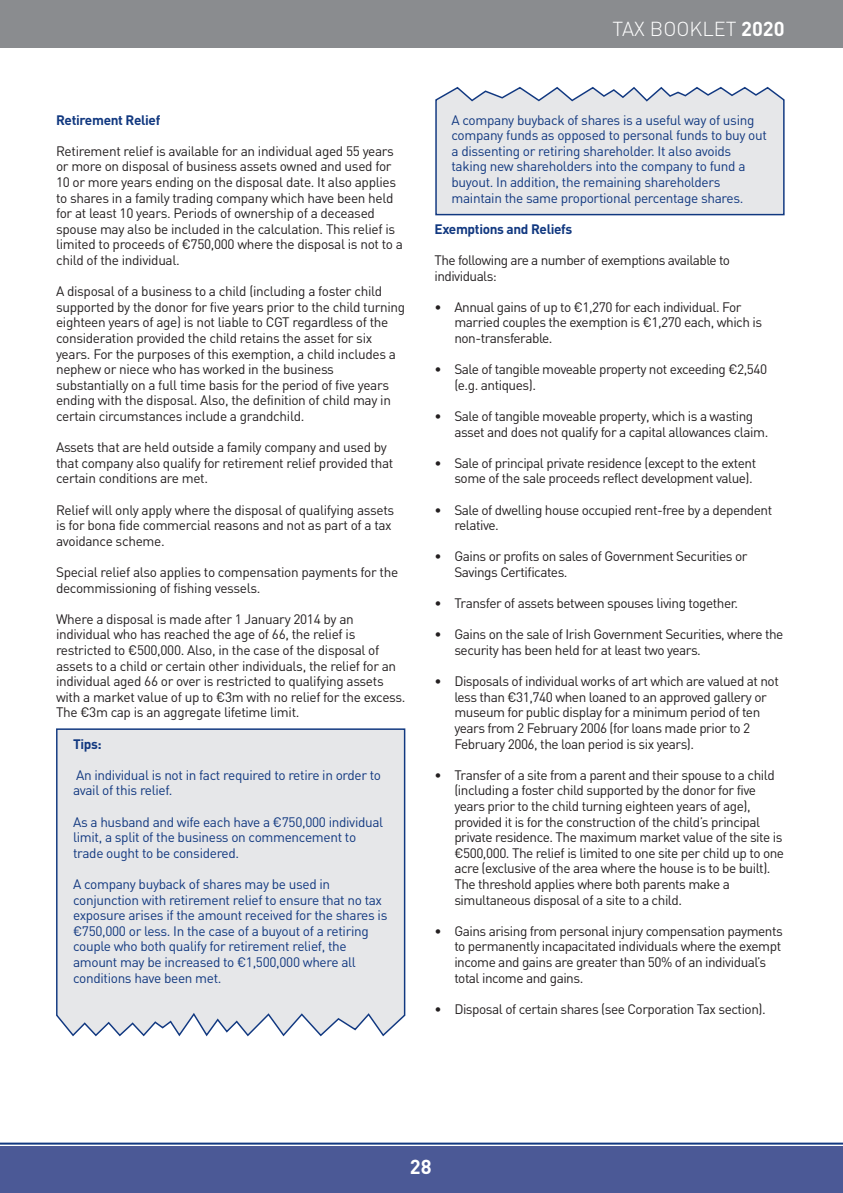
<style>
.page{position:relative;width:843px;height:1193px;background:#fff}
.page>*{position:absolute;margin:0;border:0;box-sizing:border-box;transform-origin:0 0}
.t1{font:300 20px "DIN";color:#fff}
.t2{font:700 20px "DIN";color:#fff}
.t3{font:13.6px/15.6px "DIN";letter-spacing:-.035em;color:#231f20}
.t4{font:13.6px/15.6px "DIN";letter-spacing:-.025em;color:#113880}
.t5{font:700 13.6px "DIN";letter-spacing:-.025em;color:#113880}
.s1{font-weight:700}
</style>
<div class="page">
<hr style="left:0;top:1143px;width:843px;height:2px;background:#113880">
<div style="left:0;top:0;width:843px;height:48px;background:#8a8c8f"></div>
<svg style="left:435px;top:87px;width:350px;height:128px;background:#e0e2e6"></svg>
<div style="left:56px;top:728px;width:349px;height:308px;background:#e6e7e9"></div>
<div style="left:0;top:1146px;width:843px;height:47px;background:#4b5996"></div>
<p class="t1" style="left:613px;top:21px;width:174px">TAX BOOKLET <span class="s1">2020</span></p>
<p class="t5" style="left:56px;top:115px;width:106px">Retirement Relief</p>
<p class="t3" style="left:56px;top:145px;width:348px">Retirement relief is available for an individual aged 55 years or more on disposal of business assets owned and used for 10 or more years ending on the disposal date. It also applies to shares in a family trading company which have been held for at least 10 years. Periods of ownership of a deceased spouse may also be included in the calculation. This relief is limited to proceeds of €750,000 where the disposal is not to a child of the individual.</p>
<p class="t3" style="left:56px;top:285px;width:351px">A disposal of a business to a child (including a foster child supported by the donor for five years prior to the child turning eighteen years of age) is not liable to CGT regardless of the consideration provided the child retains the asset for six years. For the purposes of this exemption, a child includes a nephew or niece who has worked in the business substantially on a full time basis for the period of five years ending with the disposal. Also, the definition of child may in certain circumstances include a grandchild.</p>
<p class="t3" style="left:56px;top:441px;width:339px">Assets that are held outside a family company and used by that company also qualify for retirement relief provided that certain conditions are met.</p>
<p class="t3" style="left:56px;top:503px;width:340px">Relief will only apply where the disposal of qualifying assets is for bona fide commercial reasons and not as part of a tax avoidance scheme.</p>
<p class="t3" style="left:56px;top:566px;width:344px">Special relief also applies to compensation payments for the decommissioning of fishing vessels.</p>
<p class="t3" style="left:56px;top:613px;width:351px">Where a disposal is made after 1 January 2014 by an individual who has reached the age of 66, the relief is restricted to €500,000. Also, in the case of the disposal of assets to a child or certain other individuals, the relief for an individual aged 66 or over is restricted to qualifying assets with a market value of up to €3m with no relief for the excess.<br>The €3m cap is an aggregate lifetime limit.</p>
<p class="t5" style="left:73px;top:739px;width:30px">Tips:</p>
<p class="t4" style="left:73px;top:769px;width:310px">An individual is not in fact required to retire in order to avail of this relief.</p>
<p class="t4" style="left:73px;top:815px;width:312px">As a husband and wife each have a €750,000 individual limit, a split of the business on commencement to trade ought to be considered.</p>
<p class="t4" style="left:73px;top:878px;width:316px">A company buyback of shares may be used in conjunction with retirement relief to ensure that no tax exposure arises if the amount received for the shares is €750,000 or less. In the case of a buyout of a retiring couple who both qualify for retirement relief, the amount may be increased to €1,500,000 where all conditions have been met.</p>
<p class="t4" style="left:451px;top:113px;width:317px">A company buyback of shares is a useful way of using company funds as opposed to personal funds to buy out a dissenting or retiring shareholder. It also avoids taking new shareholders into the company to fund a buyout. In addition, the remaining shareholders maintain the same proportional percentage shares.</p>
<p class="t5" style="left:434px;top:224px;width:139px">Exemptions and Reliefs</p>
<p class="t3" style="left:434px;top:254px;width:297px">The following are a number of exemptions available to individuals:</p>
<p class="t3" style="left:454px;top:301px;width:309px;text-indent:-20px">• Annual gains of up to €1,270 for each individual. For married couples the exemption is €1,270 each, which is non-transferable.</p>
<p class="t3" style="left:454px;top:363px;width:314px;text-indent:-20px">• Sale of tangible moveable property not exceeding €2,540 (e.g. antiques).</p>
<p class="t3" style="left:454px;top:410px;width:315px;text-indent:-20px">• Sale of tangible moveable property, which is a wasting asset and does not qualify for a capital allowances claim.</p>
<p class="t3" style="left:434px;top:457px;width:323px;text-align:right">• Sale of principal private residence (except to the extent some of the sale proceeds reflect development value).</p>
<p class="t3" style="left:454px;top:503px;width:319px;text-indent:-20px">• Sale of dwelling house occupied rent-free by a dependent relative.</p>
<p class="t3" style="left:454px;top:550px;width:295px;text-indent:-20px">• Gains or profits on sales of Government Securities or<br>Savings Certificates.</p>
<p class="t3" style="left:434px;top:597px;width:305px">• Transfer of assets between spouses living together.</p>
<p class="t3" style="left:454px;top:628px;width:331px;text-indent:-20px">• Gains on the sale of Irish Government Securities, where the security has been held for at least two years.</p>
<p class="t3" style="left:454px;top:675px;width:326px;text-indent:-20px">• Disposals of individual works of art which are valued at not less than €31,740 when loaned to an approved gallery or museum for public display for a minimum period of ten years from 2 February 2006 (for loans made prior to 2<br>February 2006, the loan period is six years).</p>
<p class="t3" style="left:454px;top:769px;width:331px;text-indent:-20px">• Transfer of a site from a parent and their spouse to a child (including a foster child supported by the donor for five years prior to the child turning eighteen years of age), provided it is for the construction of the child’s principal private residence. The maximum market value of the site is €500,000. The relief is limited to one site per child up to one acre (exclusive of the area where the house is to be built).<br>The threshold applies where both parents make a simultaneous disposal of a site to a child.</p>
<p class="t3" style="left:454px;top:925px;width:330px;text-indent:-20px">• Gains arising from personal injury compensation payments to permanently incapacitated individuals where the exempt income and gains are greater than 50% of an individual’s total income and gains.</p>
<p class="t3" style="left:434px;top:1003px;width:333px">• Disposal of certain shares (see Corporation Tax section).</p>
<p class="t2" style="left:410px;top:1159px;width:23px">28</p>
</div>
